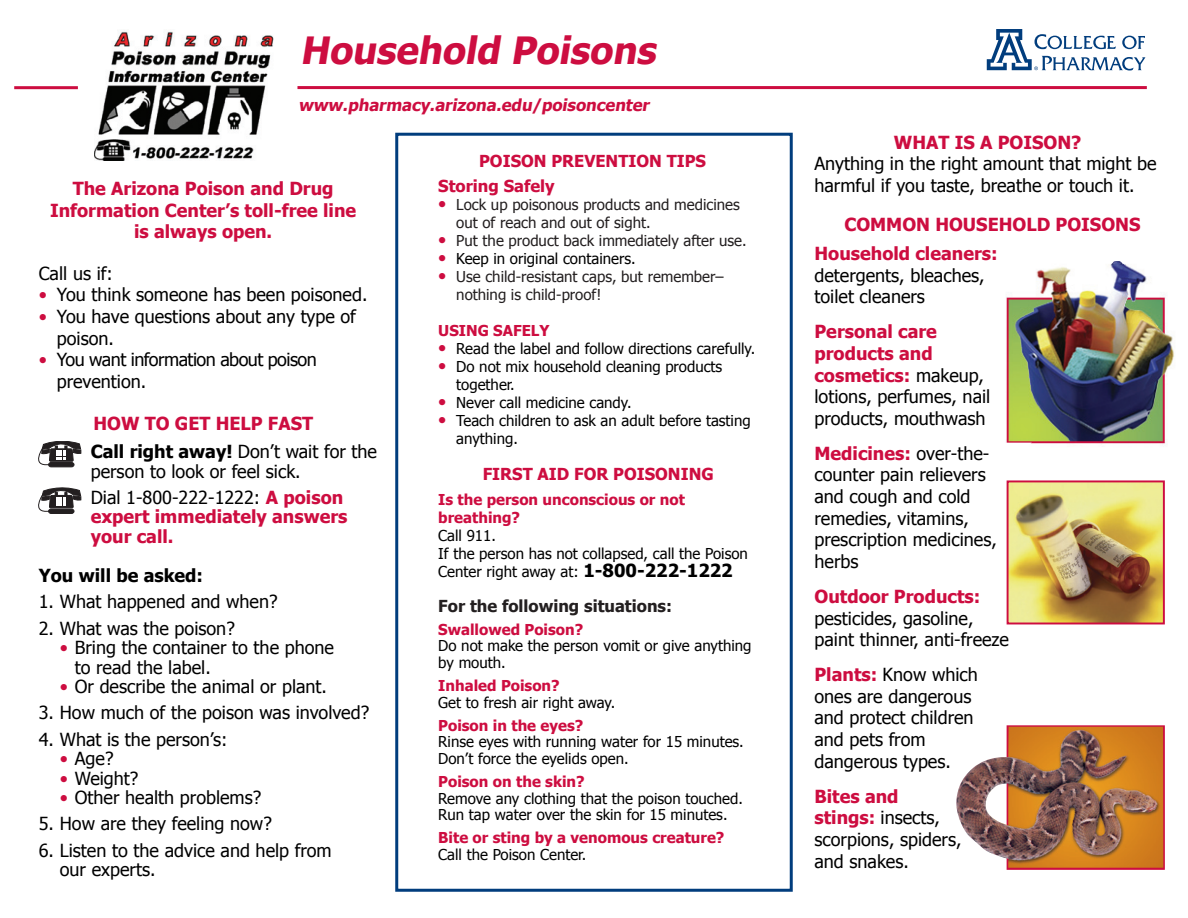
<style>
.page{position:relative;width:1188px;height:918px;background:#fff}
.page>*{position:absolute;margin:0;border:0;box-sizing:border-box;transform-origin:0 0}
.t1{font:italic 700 37.5px "Tahoma";color:#cd0d40}
.t2{font:18px/21.6px "Tahoma";color:#000}
.t3{font:700 18px/21.6px "Tahoma";color:#cd0d40;text-align:center}
.t4{font:18px/21.6px "Tahoma";letter-spacing:-.03em;color:#000}
.t5{font:700 18px "Tahoma";color:#000}
.t6{font:700 16.5px "Tahoma";color:#cd0d40}
.t7{font:italic 700 16.5px "Tahoma";color:#cd0d40}
.t8{font:700 16.5px "Tahoma";color:#231f20}
.t9{font:15px/18px "Tahoma";color:#000}
.t10{font:15px/18px "Tahoma";color:#231f20}
.t11{font:700 15px/18px "Tahoma";color:#cd0d40}
.s1{color:#cd0d40}
.s2{font-weight:700}
.s3{font-weight:400;color:#000}
.s4{font-size:18px;color:#cd0d40}
.s5{font-weight:700;font-size:18px}
.s6{font-weight:700;color:#cd0d40}
</style>
<div class="page">
<div style="left:395px;top:133px;width:398px;height:759px;border:3px solid #013d7d"></div>
<svg style="left:38px;top:441px;width:43px;height:26px"></svg>
<svg style="left:38px;top:487px;width:43px;height:27px"></svg>
<img style="left:1006px;top:261px;width:169px;height:184px">
<img style="left:1010px;top:483px;width:152px;height:138px">
<div style="left:1007px;top:480px;width:158px;height:144px;border:2px solid #cd0d40"></div>
<svg style="left:1007px;top:725px;width:158px;height:145px"></svg>
<img style="left:956px;top:727px;width:207px;height:141px">
<img style="left:95px;top:30px;width:178px;height:130px">
<svg style="left:986px;top:29px;width:159px;height:42px"></svg>
<hr style="left:297px;top:86px;width:850px;height:3px;background:#cd0d40">
<hr style="left:14px;top:86px;width:64px;height:3px;background:#cd0d40">
<p class="t1" style="left:300px;top:24px;width:364px">Household Poisons</p>
<p class="t7" style="left:299px;top:93px;width:355px">www.pharmacy.arizona.edu/poisoncenter</p>
<p class="t3" style="left:50px;top:177px;width:308px">The Arizona Poison and Drug<br>Information Center’s toll-free line is always open.</p>
<p class="t2" style="left:39px;top:262px;width:76px">Call us if:</p>
<p class="t2" style="left:39px;top:283px;width:330px"><span class="s1">•</span> You think someone has been poisoned.</p>
<p class="t2" style="left:39px;top:305px;width:319px"><span class="s1">•</span> You have questions about any type of</p>
<p class="t2" style="left:57px;top:327px;width:59px">poison.</p>
<p class="t4" style="left:57px;top:348px;width:262px;text-indent:-18px"><span class="s1">•</span> You want information about poison prevention.</p>
<p class="t3" style="left:93px;top:412px;width:221px">HOW TO GET HELP FAST</p>
<p class="t2" style="left:91px;top:441px;width:288px;line-height:19.5px"><span class="s2">Call right away!</span> Don’t wait for the person to look or feel sick.</p>
<p class="t3" style="left:91px;top:486px;width:258px;line-height:19.5px;text-align:left"><span class="s3">Dial 1-800-222-1222:</span> A poison expert immediately answers your call.</p>
<p class="t5" style="left:39px;top:563px;width:166px">You will be asked:</p>
<p class="t2" style="left:39px;top:590px;width:240px">1. What happened and when?</p>
<p class="t2" style="left:39px;top:616px;width:198px">2. What was the poison?</p>
<p class="t2" style="left:75px;top:637px;width:261px;line-height:19.5px;text-indent:-15px"><span class="s1">•</span> Bring the container to the phone to read the label.</p>
<p class="t2" style="left:60px;top:675px;width:269px"><span class="s1">•</span> Or describe the animal or plant.</p>
<p class="t2" style="left:39px;top:701px;width:332px">3. How much of the poison was involved?</p>
<p class="t2" style="left:39px;top:727px;width:190px">4. What is the person’s:</p>
<p class="t2" style="left:60px;top:747px;width:55px"><span class="s1">•</span> Age?</p>
<p class="t2" style="left:60px;top:766px;width:80px"><span class="s1">•</span> Weight?</p>
<p class="t2" style="left:60px;top:786px;width:203px"><span class="s1">•</span> Other health problems?</p>
<p class="t2" style="left:39px;top:812px;width:235px">5. How are they feeling now?</p>
<p class="t2" style="left:60px;top:839px;width:273px;line-height:19.5px;text-indent:-21px">6. Listen to the advice and help from our experts.</p>
<p class="t6" style="left:479px;top:149px;width:228px">POISON PREVENTION TIPS</p>
<p class="t6" style="left:438px;top:175px;width:118px">Storing Safely</p>
<p class="t10" style="left:456px;top:195px;width:285px;text-indent:-18px"><span class="s4">•</span> Lock up poisonous products and medicines out of reach and out of sight.</p>
<p class="t10" style="left:438px;top:231px;width:310px"><span class="s4">•</span> Put the product back immediately after use.</p>
<p class="t9" style="left:438px;top:249px;width:199px"><span class="s4">•</span> Keep in original containers.</p>
<p class="t10" style="left:456px;top:267px;width:269px;text-indent:-18px"><span class="s4">•</span> Use child-resistant caps, but remember– nothing is child-proof!</p>
<p class="t11" style="left:438px;top:321px;width:113px">USING SAFELY</p>
<p class="t9" style="left:438px;top:339px;width:319px"><span class="s4">•</span> Read the label and follow directions carefully.</p>
<p class="t9" style="left:456px;top:357px;width:268px;text-indent:-18px"><span class="s4">•</span> Do not mix household cleaning products together.</p>
<p class="t9" style="left:438px;top:393px;width:195px"><span class="s4">•</span> Never call medicine candy.</p>
<p class="t9" style="left:456px;top:411px;width:296px;text-indent:-18px"><span class="s4">•</span> Teach children to ask an adult before tasting anything.</p>
<p class="t6" style="left:483px;top:463px;width:232px">FIRST AID FOR POISONING</p>
<p class="t11" style="left:438px;top:490px;width:248px">Is the person unconscious or not breathing?</p>
<p class="t9" style="left:438px;top:526px;width:59px">Call 911.</p>
<p class="t9" style="left:438px;top:544px;width:311px">If the person has not collapsed, call the Poison<br>Center right away at: <span class="s5">1-800-222-1222</span></p>
<p class="t8" style="left:438px;top:594px;width:235px">For the following situations:</p>
<p class="t11" style="left:438px;top:619px;width:146px">Swallowed Poison?</p>
<p class="t9" style="left:438px;top:637px;width:315px;line-height:16.5px">Do not make the person vomit or give anything by mouth.</p>
<p class="t11" style="left:438px;top:676px;width:123px">Inhaled Poison?</p>
<p class="t9" style="left:438px;top:692px;width:178px">Get to fresh air right away.</p>
<p class="t11" style="left:438px;top:715px;width:146px">Poison in the eyes?</p>
<p class="t9" style="left:438px;top:733px;width:307px;line-height:16.5px">Rinse eyes with running water for 15 minutes.<br>Don’t force the eyelids open.</p>
<p class="t11" style="left:438px;top:772px;width:148px">Poison on the skin?</p>
<p class="t9" style="left:438px;top:789px;width:306px;line-height:16.5px">Remove any clothing that the poison touched.<br>Run tap water over the skin for 15 minutes.</p>
<p class="t11" style="left:438px;top:828px;width:288px">Bite or sting by a venomous creature?</p>
<p class="t9" style="left:438px;top:845px;width:149px">Call the Poison Center.</p>
<p class="t3" style="left:894px;top:130px;width:189px">WHAT IS A POISON?</p>
<p class="t2" style="left:814px;top:152px;width:344px">Anything in the right amount that might be harmful if you taste, breathe or touch it.</p>
<p class="t3" style="left:844px;top:213px;width:298px">COMMON HOUSEHOLD POISONS</p>
<p class="t2" style="left:814px;top:242px;width:185px"><span class="s6">Household cleaners: </span>detergents, bleaches, toilet cleaners</p>
<p class="t2" style="left:814px;top:320px;width:177px"><span class="s6">Personal care products and cosmetics:</span> makeup, lotions, perfumes, nail products, mouthwash</p>
<p class="t2" style="left:814px;top:442px;width:184px"><span class="s6">Medicines:</span> over-the&shy;counter pain relievers and cough and cold remedies, vitamins, prescription medicines, herbs</p>
<p class="t2" style="left:814px;top:585px;width:196px"><span class="s6">Outdoor Products: </span>pesticides, gasoline, paint thinner, anti-freeze</p>
<p class="t2" style="left:814px;top:663px;width:165px"><span class="s6">Plants:</span> Know which ones are dangerous and protect children and pets from dangerous types.</p>
<p class="t2" style="left:814px;top:785px;width:149px"><span class="s6">Bites and stings:</span> insects, scorpions, spiders, and snakes.</p>
</div>
